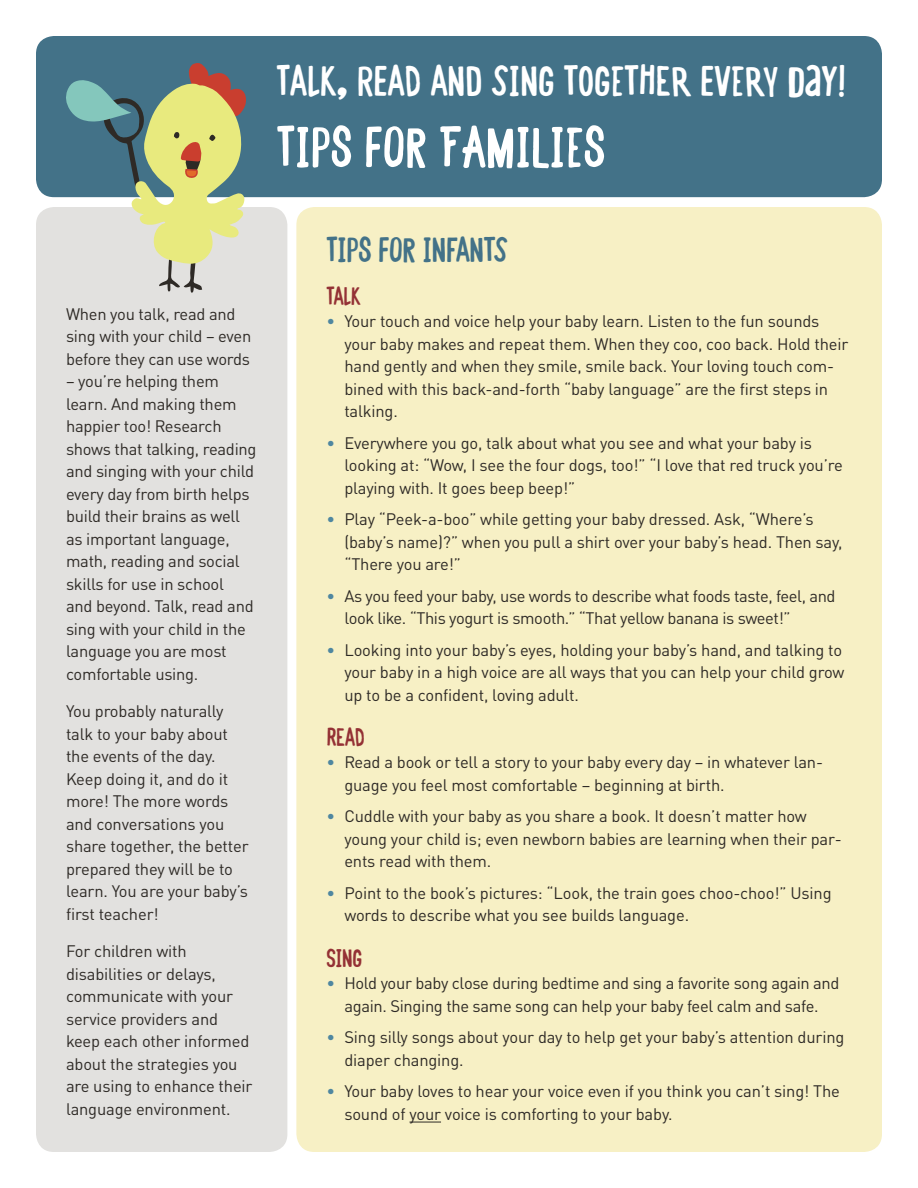
<style>
.page{position:relative;width:918px;height:1188px;background:#fff}
.page>*{position:absolute;margin:0;border:0;box-sizing:border-box;transform-origin:0 0}
.t1{font:700 54px "TRS Hand";color:#fff}
.t2{font:700 40.5px "TRS Hand";color:#fff}
.Heading_1{font:700 33px "TRS Hand";letter-spacing:-.01em;color:#437288}
.Heading_2{font:700 24px "TRS Hand";letter-spacing:-.01em;color:#943135}
.Body_Text{font:16.5px/22.5px "DINOT";letter-spacing:-.01em;color:#2e2a26}
.s1{color:#4f87a0}
</style>
<div class="page">
<div style="left:36px;top:36px;width:846px;height:161px;background:#437288;border-radius:18px"></div>
<div style="left:296px;top:207px;width:586px;height:945px;background:#f7f0c5;border-radius:18px"></div>
<div style="left:36px;top:207px;width:251px;height:945px;background:#e2e1df;border-radius:18px"></div>
<svg style="left:65px;top:63px;width:181px;height:230px"></svg>
<hr style="left:410px;top:1122px;width:31px;height:1px;background:#2e2a26">
<h1 class="t2" style="left:277px;top:57px;width:571px">TALK, READ AND SING TOGETHER EVERY DAY!</h1>
<h1 class="t1" style="left:277px;top:115px;width:330px">TIPS FOR FAMILIES</h1>
<p class="Body_Text" style="left:66px;top:302px;width:187px">When you talk, read and sing with your child – even before they can use words</p>
<p class="Body_Text" style="left:66px;top:370px;width:192px">– you’re helping them learn. And making them happier too! Research shows that talking, reading and singing with your child every day from birth helps build their brains as well as important language, math, reading and social skills for use in school<br>and beyond. Talk, read and sing with your child in the language you are most comfortable using.</p>
<p class="Body_Text" style="left:66px;top:700px;width:184px">You probably naturally talk to your baby about the events of the day.<br>Keep doing it, and do it more! The more words and conversations you share together, the better prepared they will be to learn. You are your baby’s first teacher!</p>
<p class="Body_Text" style="left:66px;top:940px;width:188px">For children with disabilities or delays, communicate with your service providers and keep each other informed about the strategies you are using to enhance their language environment.</p>
<h2 class="Heading_1" style="left:326px;top:230px;width:183px">TIPS FOR INFANTS</h2>
<h3 class="Heading_2" style="left:326px;top:281px;width:36px">TALK</h3>
<p class="Body_Text" style="left:344px;top:310px;width:505px;text-indent:-18px"><span class="s1">•</span> Your touch and voice help your baby learn. Listen to the fun sounds your baby makes and repeat them. When they coo, coo back. Hold their hand gently and when they smile, smile back. Your loving touch com&shy;bined with this back-and-forth “baby language” are the first steps in talking.</p>
<p class="Body_Text" style="left:344px;top:431px;width:500px;text-indent:-18px"><span class="s1">•</span> Everywhere you go, talk about what you see and what your baby is looking at: “Wow, I see the four dogs, too!” “I love that red truck you’re playing with. It goes beep beep!”</p>
<p class="Body_Text" style="left:344px;top:508px;width:500px;text-indent:-18px"><span class="s1">•</span> Play “Peek-a-boo” while getting your baby dressed. Ask, “Where’s (baby’s name)?” when you pull a shirt over your baby’s head. Then say, “There you are!”</p>
<p class="Body_Text" style="left:344px;top:584px;width:493px;text-indent:-18px"><span class="s1">•</span> As you feed your baby, use words to describe what foods taste, feel, and look like. “This yogurt is smooth.” “That yellow banana is sweet!”</p>
<p class="Body_Text" style="left:344px;top:638px;width:501px;text-indent:-18px"><span class="s1">•</span> Looking into your baby’s eyes, holding your baby’s hand, and talking to your baby in a high voice are all ways that you can help your child grow up to be a confident, loving adult.</p>
<h3 class="Heading_2" style="left:326px;top:723px;width:40px">READ</h3>
<p class="Body_Text" style="left:344px;top:751px;width:480px;text-indent:-18px"><span class="s1">•</span> Read a book or tell a story to your baby every day – in whatever lan&shy;guage you feel most comfortable – beginning at birth.</p>
<p class="Body_Text" style="left:344px;top:805px;width:499px;text-indent:-18px"><span class="s1">•</span> Cuddle with your baby as you share a book. It doesn’t matter how young your child is; even newborn babies are learning when their par&shy;ents read with them.</p>
<p class="Body_Text" style="left:344px;top:881px;width:489px;text-indent:-18px"><span class="s1">•</span> Point to the book’s pictures: “Look, the train goes choo-choo!” Using words to describe what you see builds language.</p>
<h3 class="Heading_2" style="left:326px;top:943px;width:37px">SING</h3>
<p class="Body_Text" style="left:326px;top:972px;width:515px;text-align:center"><span class="s1">•</span> Hold your baby close during bedtime and sing a favorite song again and again. Singing the same song can help your baby feel calm and safe.</p>
<p class="Body_Text" style="left:344px;top:1026px;width:502px;text-indent:-18px"><span class="s1">•</span> Sing silly songs about your day to help get your baby’s attention during diaper changing.</p>
<p class="Body_Text" style="left:344px;top:1080px;width:497px;text-indent:-18px"><span class="s1">•</span> Your baby loves to hear your voice even if you think you can’t sing! The sound of your voice is comforting to your baby.</p>
</div>
